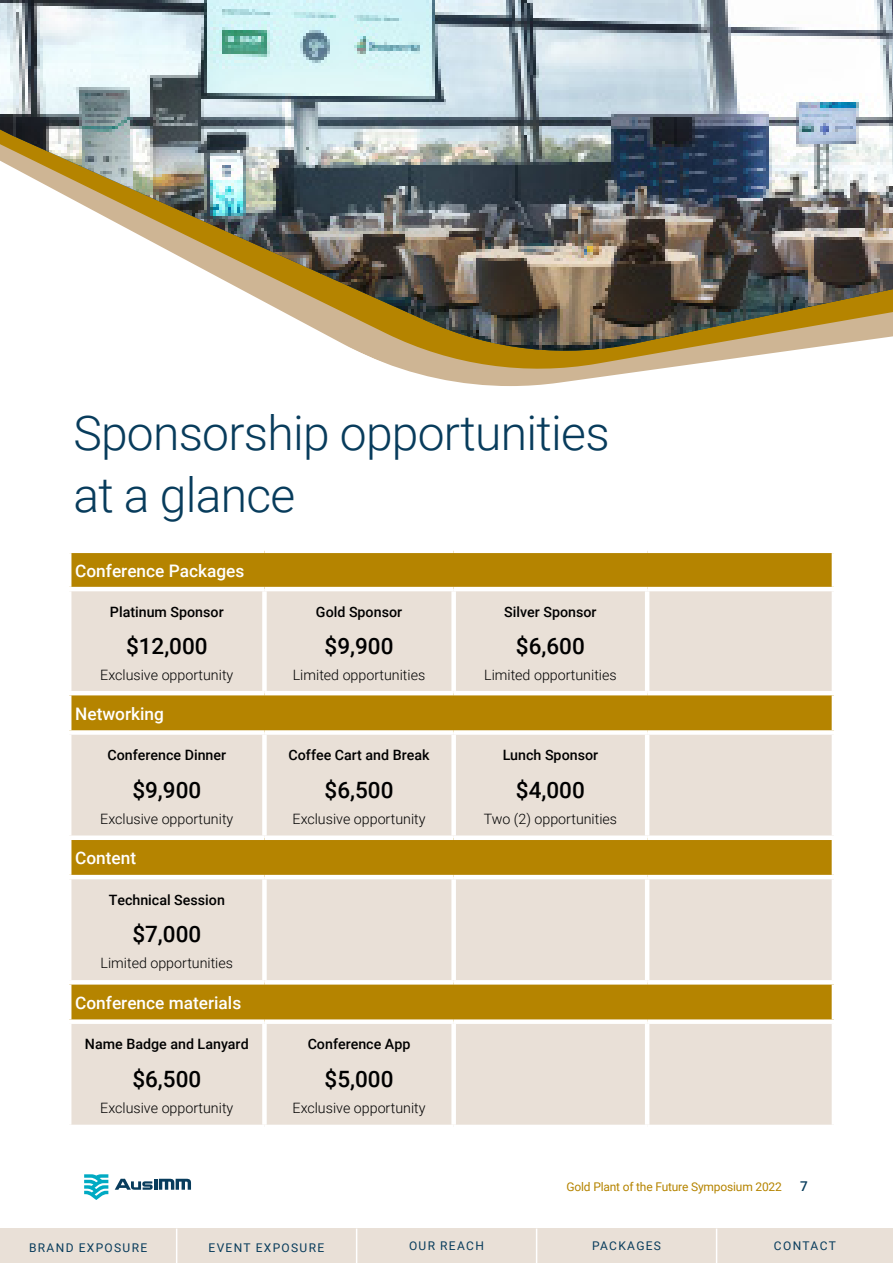
<style>
.page{position:relative;width:893px;height:1263px;background:#fff}
.page>*{position:absolute;margin:0;border:0;box-sizing:border-box;transform-origin:0 0}
.t1{font:300 48px/62.2px "Roboto";letter-spacing:-.015em;color:#083c5c}
.t2{font:500 22.5px "Roboto";color:#000}
.t3{font:500 17.25px "Roboto";color:#fff}
.t4{font:300 14.25px "Roboto";color:#000}
.t5{font:500 14.25px "Roboto";color:#000}
.t6{font:500 13.5px "Roboto";color:#083c5c}
.t7{font:12px "Roboto";letter-spacing:.11em;color:#083c5c}
.t8{font:12px "Roboto";letter-spacing:-.015em;color:#b58400}
</style>
<div class="page">
<svg style="left:115px;top:1179px;width:76px;height:11px"></svg>
<svg style="left:84px;top:1174px;width:24px;height:26px"></svg>
<div style="left:71px;top:553px;width:761px;height:34px;background:#b58400"></div>
<svg style="left:71px;top:591px;width:761px;height:534px;background:#decdaa"></svg>
<div style="left:262px;top:591px;width:5px;height:100px;background:#fff"></div>
<div style="left:451px;top:591px;width:5px;height:100px;background:#fff"></div>
<hr style="left:645px;top:591px;width:4px;height:100px;background:#fff">
<hr style="left:67px;top:691px;width:197px;height:4px;background:#fff">
<hr style="left:264px;top:691px;width:190px;height:4px;background:#fff">
<hr style="left:454px;top:691px;width:193px;height:4px;background:#fff">
<hr style="left:647px;top:691px;width:189px;height:4px;background:#fff">
<div style="left:67px;top:730px;width:197px;height:5px;background:#fff"></div>
<div style="left:264px;top:730px;width:190px;height:5px;background:#fff"></div>
<div style="left:262px;top:735px;width:5px;height:100px;background:#fff"></div>
<div style="left:454px;top:730px;width:193px;height:5px;background:#fff"></div>
<div style="left:451px;top:735px;width:5px;height:100px;background:#fff"></div>
<div style="left:647px;top:730px;width:189px;height:5px;background:#fff"></div>
<hr style="left:645px;top:735px;width:4px;height:100px;background:#fff">
<div style="left:67px;top:835px;width:197px;height:5px;background:#fff"></div>
<div style="left:264px;top:835px;width:190px;height:5px;background:#fff"></div>
<div style="left:454px;top:835px;width:193px;height:5px;background:#fff"></div>
<div style="left:647px;top:835px;width:189px;height:5px;background:#fff"></div>
<hr style="left:67px;top:875px;width:197px;height:4px;background:#fff">
<hr style="left:264px;top:875px;width:190px;height:4px;background:#fff">
<div style="left:262px;top:879px;width:5px;height:101px;background:#fff"></div>
<hr style="left:454px;top:875px;width:193px;height:4px;background:#fff">
<div style="left:451px;top:879px;width:5px;height:101px;background:#fff"></div>
<hr style="left:647px;top:875px;width:189px;height:4px;background:#fff">
<hr style="left:645px;top:879px;width:4px;height:101px;background:#fff">
<hr style="left:67px;top:980px;width:197px;height:4px;background:#fff">
<hr style="left:264px;top:980px;width:190px;height:4px;background:#fff">
<hr style="left:454px;top:980px;width:193px;height:4px;background:#fff">
<hr style="left:647px;top:980px;width:189px;height:4px;background:#fff">
<div style="left:67px;top:1019px;width:197px;height:5px;background:#fff"></div>
<div style="left:264px;top:1019px;width:190px;height:5px;background:#fff"></div>
<div style="left:262px;top:1024px;width:5px;height:101px;background:#fff"></div>
<div style="left:454px;top:1019px;width:193px;height:5px;background:#fff"></div>
<div style="left:451px;top:1024px;width:5px;height:101px;background:#fff"></div>
<div style="left:647px;top:1019px;width:189px;height:5px;background:#fff"></div>
<hr style="left:645px;top:1024px;width:4px;height:101px;background:#fff">
<div style="left:0;top:1229px;width:176px;height:34px;background:#e9e0d7"></div>
<div style="left:176px;top:1229px;width:180px;height:34px;background:#e9e0d7"></div>
<div style="left:356px;top:1229px;width:180px;height:34px;background:#e9e0d7"></div>
<div style="left:536px;top:1229px;width:181px;height:34px;background:#e9e0d7"></div>
<div style="left:717px;top:1229px;width:176px;height:34px;background:#e9e0d7"></div>
<hr style="left:176px;top:1228px;width:1px;height:35px;background:#fff">
<hr style="left:356px;top:1228px;width:1px;height:35px;background:#fff">
<hr style="left:536px;top:1228px;width:1px;height:35px;background:#fff">
<hr style="left:716px;top:1228px;width:1px;height:35px;background:#fff">
<svg style="left:373px;top:358px;width:363px;height:18px;fill:#ceb594"></svg>
<img style="left:0;top:0;width:893px;height:354px">
<h1 class="t1" style="left:73px;top:400px;width:538px">Sponsorship opportunities at a glance</h1>
<p class="t3" style="left:75px;top:559px;width:171px">Conference Packages</p>
<p class="t5" style="left:110px;top:602px;width:115px">Platinum Sponsor</p>
<h2 class="t2" style="left:126px;top:631px;width:83px">$12,000</h2>
<p class="t4" style="left:100px;top:665px;width:135px">Exclusive opportunity</p>
<p class="t3" style="left:75px;top:701px;width:90px">Networking</p>
<p class="t5" style="left:107px;top:745px;width:120px">Conference Dinner</p>
<h2 class="t2" style="left:132px;top:774px;width:70px">$9,900</h2>
<p class="t4" style="left:100px;top:809px;width:135px">Exclusive opportunity</p>
<p class="t3" style="left:75px;top:846px;width:63px">Content</p>
<p class="t5" style="left:109px;top:890px;width:118px">Technical Session</p>
<h2 class="t2" style="left:132px;top:919px;width:70px">$7,000</h2>
<p class="t4" style="left:101px;top:953px;width:134px">Limited opportunities</p>
<p class="t3" style="left:75px;top:991px;width:167px">Conference materials</p>
<p class="t5" style="left:85px;top:1034px;width:165px">Name Badge and Lanyard</p>
<h2 class="t2" style="left:132px;top:1063px;width:70px">$6,500</h2>
<p class="t4" style="left:100px;top:1098px;width:135px">Exclusive opportunity</p>
<p class="t5" style="left:316px;top:602px;width:88px">Gold Sponsor</p>
<h2 class="t2" style="left:325px;top:631px;width:70px">$9,900</h2>
<p class="t4" style="left:293px;top:665px;width:134px">Limited opportunities</p>
<p class="t5" style="left:289px;top:745px;width:143px">Coffee Cart and Break</p>
<h2 class="t2" style="left:325px;top:774px;width:70px">$6,500</h2>
<p class="t4" style="left:293px;top:809px;width:135px">Exclusive opportunity</p>
<p class="t5" style="left:308px;top:1034px;width:104px">Conference App</p>
<h2 class="t2" style="left:325px;top:1063px;width:70px">$5,000</h2>
<p class="t4" style="left:293px;top:1098px;width:135px">Exclusive opportunity</p>
<p class="t5" style="left:504px;top:602px;width:94px">Silver Sponsor</p>
<h2 class="t2" style="left:516px;top:631px;width:70px">$6,600</h2>
<p class="t4" style="left:484px;top:665px;width:134px">Limited opportunities</p>
<p class="t5" style="left:503px;top:745px;width:97px">Lunch Sponsor</p>
<h2 class="t2" style="left:516px;top:774px;width:70px">$4,000</h2>
<p class="t4" style="left:484px;top:809px;width:135px">Two (2) opportunities</p>
<p class="t8" style="left:567px;top:1179px;width:217px">Gold Plant of the Future Symposium 2022</p>
<p class="t6" style="left:800px;top:1176px;width:9px">7</p>
<p class="t7" style="left:29px;top:1239px;width:120px">BRAND EXPOSURE</p>
<p class="t7" style="left:209px;top:1239px;width:117px">EVENT EXPOSURE</p>
<p class="t7" style="left:409px;top:1238px;width:76px">OUR REACH</p>
<p class="t7" style="left:592px;top:1238px;width:71px">PACKAGES</p>
<p class="t7" style="left:774px;top:1238px;width:63px">CONTACT</p>
</div>
